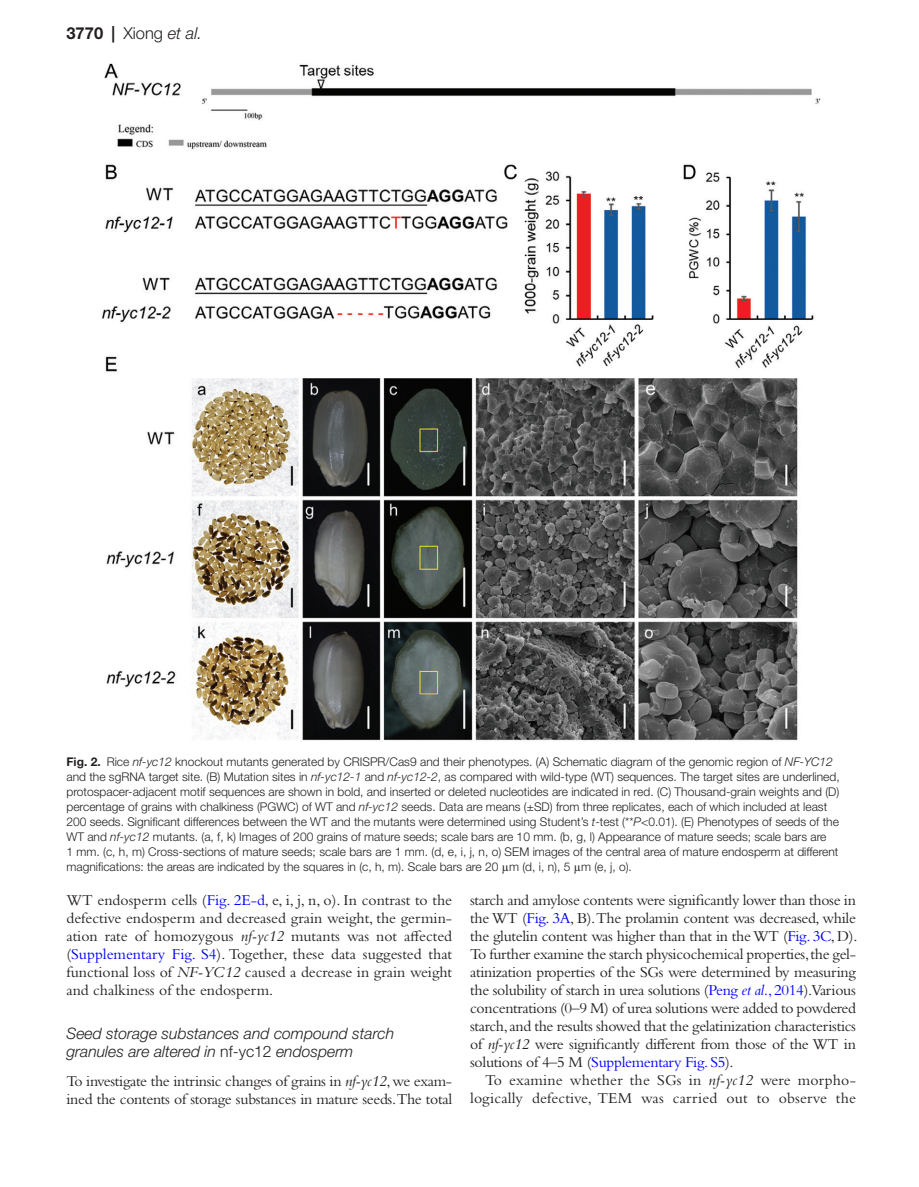
<style>
.page{position:relative;width:919px;height:1187px;background:#fff}
.page>*{position:absolute;margin:0;border:0;box-sizing:border-box;transform-origin:0 0}
.t1{font:700 16.5px "Helvetica Neue LT Std";color:#231f20}
.t2{font:15.75px/18px "Bembo Std";letter-spacing:-.02em;color:#231f20;text-align:justify}
.t3{font:15.75px/18px "Bembo Std";letter-spacing:.01em;color:#231f20;text-align:right}
.t4{font:italic 300 15.75px/18px "Helvetica Neue LT Std";color:#231f20}
.t5{font:300 12px/15px "Helvetica Neue LT Std";color:#231f20}
.s1{font-weight:300}
.s2{font-weight:300;font-style:italic}
.s3{font-weight:700}
.s4{font-style:italic}
.s5{font-family:"Gandhari Unicode";font-weight:400}
.s6{color:#00f}
.s7{font-style:normal}
.s8{font-style:italic;color:#00f}
</style>
<div class="page">
<img style="left:101px;top:63px;width:720px;height:678px">
<h1 class="t1" style="left:66px;top:23px;width:137px">3770 | <span class="s1">Xiong</span> <span class="s2">et al.</span></h1>
<p class="t5" style="left:66px;top:753px;width:774px"><span class="s3">Fig. 2.</span> Rice <span class="s4">nf-yc12</span> knockout mutants generated by CRISPR/Cas9 and their phenotypes. (A) Schematic diagram of the genomic region of <span class="s4">NF-YC12 </span>and the sgRNA target site. (B) Mutation sites in <span class="s4">nf-yc12-1</span> and <span class="s4">nf-yc12-2</span>, as compared with wild-type (WT) sequences. The target sites are underlined, protospacer-adjacent motif sequences are shown in bold, and inserted or deleted nucleotides are indicated in red. (C) Thousand-grain weights and (D) percentage of grains with chalkiness (PGWC) of WT and <span class="s4">nf-yc12</span> seeds. Data are means (±SD) from three replicates, each of which included at least 200 seeds. Significant differences between the WT and the mutants were determined using Student’s <span class="s4">t</span>-test (**<span class="s4">P</span>&lt;0.01). (E) Phenotypes of seeds of the WT and <span class="s4">nf-yc12</span> mutants. (a, f, k) Images of 200 grains of mature seeds; scale bars are 10 mm. (b, g, l) Appearance of mature seeds; scale bars are<br>1 mm. (c, h, m) Cross-sections of mature seeds; scale bars are 1 mm. (d, e, i, j, n, o) SEM images of the central area of mature endosperm at different magnifications: the areas are indicated by the squares in (c, h, m). Scale bars are 20 <span class="s5">μ</span>m (d, i, n), 5 <span class="s5">μ</span>m (e, j, o).</p>
<p class="t2" style="left:66px;top:890px;width:387px">WT endosperm cells (<span class="s6">Fig. 2E-d</span>, e, i, j, n, o). In contrast to the defective endosperm and decreased grain weight, the germin&shy;ation rate of homozygous <span class="s4">nf-yc12</span> mutants was not affected (<span class="s6">Supplementary Fig. S4</span>). Together, these data suggested that functional loss of <span class="s4">NF-YC12</span> caused a decrease in grain weight and chalkiness of the endosperm.</p>
<h2 class="t4" style="left:66px;top:1024px;width:329px">Seed storage substances and compound starch granules are altered in <span class="s7">nf-yc12</span> endosperm</h2>
<h2 class="t2" style="left:66px;top:1071px;width:387px">To investigate the intrinsic changes of grains in <span class="s4">nf-yc12</span>, we exam&shy;ined the contents of storage substances in mature seeds.The total</h2>
<p class="t2" style="left:470px;top:890px;width:389px">starch and amylose contents were significantly lower than those in the WT (<span class="s6">Fig. 3A</span>, B).The prolamin content was decreased, while the glutelin content was higher than that in the WT (<span class="s6">Fig. 3C</span>, D).<br>To further examine the starch physicochemical properties, the gel&shy;atinization properties of the SGs were determined by measuring the solubility of starch in urea solutions (<span class="s6">Peng</span> <span class="s8">et al.</span><span class="s6">, 2014</span>).Various concentrations (0–9 M) of urea solutions were added to powdered starch, and the results showed that the gelatinization characteristics of <span class="s4">nf-yc12</span> were significantly different from those of the WT in solutions of 4–5 M (<span class="s6">Supplementary Fig. S5</span>).</p>
<h2 class="t3" style="left:470px;top:1070px;width:387px">To examine whether the SGs in <span class="s4">nf-yc12</span> were morpho&shy;logically defective, TEM was carried out to observe the</h2>
</div>
